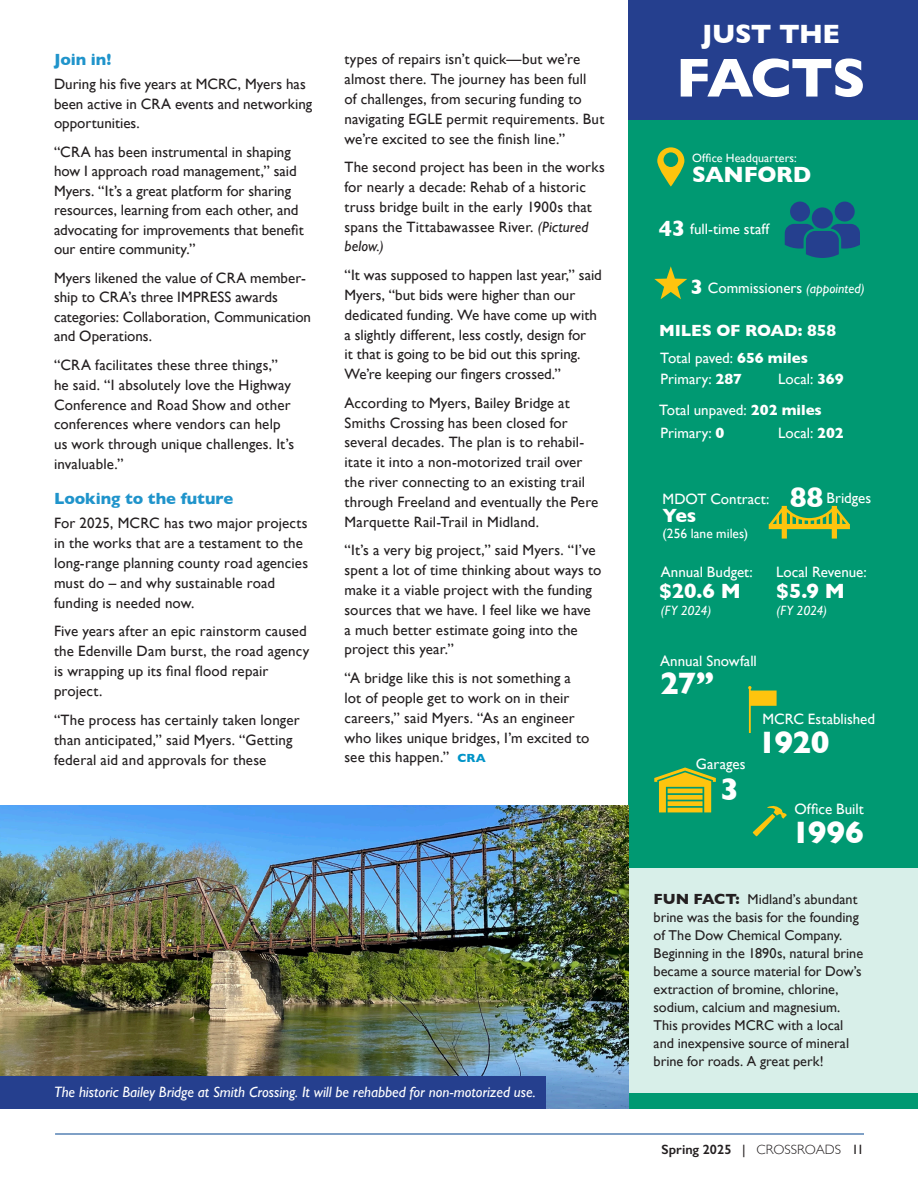
<style>
.page{position:relative;width:918px;height:1188px;background:#fff}
.page>*{position:absolute;margin:0;border:0;box-sizing:border-box;transform-origin:0 0}
.Body{font:700 55.5px "Gill Sans";letter-spacing:-.035em;color:#fff}
.Body-2{font:700 31.65px "Gill Sans";letter-spacing:-.02em;color:#fff}
.Body-3{font:700 28.65px "Gill Sans";color:#fff}
.Body-4{font:700 27px "Gill Sans";letter-spacing:-.015em;color:#fff}
.Body-5{font:700 22.5px "Gill Sans";letter-spacing:-.015em;color:#fff}
.Body-6{font:700 21px "Gill Sans";color:#fff}
.Body-7{font:700 19.5px "Gill Sans";color:#fff}
.Subheads{font:700 16.5px "Gill Sans";letter-spacing:-.005em;color:#2094cb}
.Body-8{font:700 16.5px "Gill Sans";letter-spacing:-.01em;color:#fff}
.Body-9{font:15px/19.8px "Gill Sans";letter-spacing:.005em;color:#231f20}
.Body-10{font:15px "Gill Sans";color:#fff}
.t1{font:italic 15px "Gill Sans";color:#fff}
.Body-11{font:14.25px/18px "Gill Sans";color:#231f20}
.t2{font:600 13.5px "Gill Sans";letter-spacing:.005em;color:#231f20}
.Body-12{font:italic 13.5px "Gill Sans";letter-spacing:-.025em;color:#fff}
.Body-13{font:13.5px "Gill Sans";color:#fff}
.Body-14{font:12px "Gill Sans";letter-spacing:.01em;color:#fff}
.s1{font-style:italic}
.s2{font-weight:700;font-size:12px;color:#0094c8}
.s3{font-style:italic;font-size:13.5px}
.s4{font-weight:700}
.s5{font-weight:700;font-size:15px}
.s6{font-weight:400}
.s7{font-weight:300}
</style>
<div class="page">
<hr style="left:55px;top:1134px;width:809px;height:1px;background:#00438e">
<div style="left:629px;top:0;width:289px;height:1109px;background:#009972"></div>
<div style="left:629px;top:0;width:289px;height:120px;background:#253f8e"></div>
<svg style="left:657px;top:147px;width:27px;height:40px"></svg>
<div style="left:835px;top:202px;width:20px;height:20px;background:#253f8e;border-radius:50%"></div>
<div style="left:790px;top:202px;width:20px;height:20px;background:#253f8e;border-radius:50%"></div>
<div style="left:812px;top:207px;width:21px;height:22px;background:#253f8e;border-radius:50%"></div>
<svg style="left:785px;top:224px;width:75px;height:34px"></svg>
<svg style="left:654px;top:266px;width:33px;height:33px"></svg>
<svg style="left:769px;top:506px;width:81px;height:33px"></svg>
<svg style="left:654px;top:767px;width:62px;height:45px"></svg>
<svg style="left:753px;top:805px;width:34px;height:31px"></svg>
<svg style="left:748px;top:686px;width:29px;height:47px"></svg>
<div style="left:627px;top:868px;width:291px;height:224px;background:#d8efe9"></div>
<img style="left:0;top:806px;width:629px;height:302px">
<div style="left:0;top:1076px;width:545px;height:33px;background:#253f8e"></div>
<p class="Subheads" style="left:54px;top:47px;width:59px">Join in!</p>
<p class="Body-9" style="left:54px;top:74px;width:260px">During his five years at MCRC, Myers has been active in CRA events and networking opportunities.</p>
<p class="Body-9" style="left:54px;top:142px;width:251px">“CRA has been instrumental in shaping how I approach road management,” said Myers. “It’s a great platform for sharing resources, learning from each other, and advocating for improvements that benefit our entire community.”</p>
<p class="Body-9" style="left:54px;top:268px;width:259px">Myers likened the value of CRA member&shy;ship to CRA’s three IMPRESS awards categories: Collaboration, Communication and Operations.</p>
<p class="Body-9" style="left:54px;top:355px;width:242px">“CRA facilitates these three things,” he said. “I absolutely love the Highway Conference and Road Show and other conferences where vendors can help us work through unique challenges. It’s invaluable.”</p>
<p class="Subheads" style="left:54px;top:485px;width:181px">Looking to the future</p>
<p class="Body-9" style="left:54px;top:513px;width:256px">For 2025, MCRC has two major projects in the works that are a testament to the long-range planning county road agencies must do – and why sustainable road funding is needed now.</p>
<p class="Body-9" style="left:54px;top:621px;width:257px">Five years after an epic rainstorm caused the Edenville Dam burst, the road agency is wrapping up its final flood repair project.</p>
<p class="Body-9" style="left:54px;top:709px;width:247px">“The process has certainly taken longer than anticipated,” said Myers. “Getting federal aid and approvals for these</p>
<p class="Body-9" style="left:345px;top:49px;width:261px">types of repairs isn’t quick—but we’re almost there. The journey has been full<br>of challenges, from securing funding to navigating EGLE permit requirements. But we’re excited to see the finish line.”</p>
<p class="Body-9" style="left:345px;top:157px;width:262px">The second project has been in the works for nearly a decade: Rehab of a historic truss bridge built in the early 1900s that spans the Tittabawassee River. <span class="s1">(Pictured below.)</span></p>
<p class="Body-9" style="left:345px;top:265px;width:259px">“It was supposed to happen last year,” said Myers, “but bids were higher than our dedicated funding. We have come up with a slightly different, less costly, design for<br>it that is going to be bid out this spring.<br>We’re keeping our fingers crossed.”</p>
<p class="Body-9" style="left:345px;top:393px;width:255px">According to Myers, Bailey Bridge at Smiths Crossing has been closed for several decades. The plan is to rehabil&shy;itate it into a non-motorized trail over the river connecting to an existing trail through Freeland and eventually the Pere Marquette Rail-Trail in Midland.</p>
<p class="Body-9" style="left:345px;top:540px;width:259px">“It’s a very big project,” said Myers. “I’ve spent a lot of time thinking about ways to make it a viable project with the funding sources that we have. I feel like we have<br>a much better estimate going into the project this year.”</p>
<p class="Body-9" style="left:345px;top:668px;width:247px">“A bridge like this is not something a lot of people get to work on in their careers,” said Myers. “As an engineer who likes unique bridges, I’m excited to see this happen.” <span class="s2">CRA</span></p>
<p class="t1" style="left:54px;top:1083px;width:483px">The historic Bailey Bridge at Smith Crossing. It will be rehabbed for non-motorized use.</p>
<p class="Body-4" style="left:702px;top:12px;width:140px">JUST THE</p>
<p class="Body" style="left:676px;top:34px;width:191px">FACTS</p>
<p class="Body-14" style="left:692px;top:151px;width:106px">Office Headquarters:</p>
<p class="Body-5" style="left:692px;top:156px;width:121px">SANFORD</p>
<p class="Body-5" style="left:659px;top:210px;width:28px">43</p>
<p class="Body-10" style="left:690px;top:220px;width:81px">full-time staff</p>
<p class="Body-6" style="left:691px;top:270px;width:14px">3</p>
<p class="Body-10" style="left:708px;top:279px;width:158px">Commissioners <span class="s3">(appointed)</span></p>
<p class="Body-8" style="left:659px;top:317px;width:179px">MILES OF ROAD: 858</p>
<p class="Body-10" style="left:660px;top:349px;width:149px">Total paved: <span class="s4">656 miles</span></p>
<p class="Body-10" style="left:661px;top:371px;width:83px">Primary: <span class="s4">287</span></p>
<p class="Body-10" style="left:778px;top:371px;width:67px">Local: <span class="s4">369</span></p>
<p class="Body-10" style="left:659px;top:402px;width:164px">Total unpaved: <span class="s4">202 miles</span></p>
<p class="Body-10" style="left:661px;top:424px;width:65px">Primary: <span class="s4">0</span></p>
<p class="Body-10" style="left:778px;top:424px;width:67px">Local: <span class="s4">202</span></p>
<p class="Body-10" style="left:663px;top:490px;width:108px">MDOT Contract:</p>
<p class="Body-3" style="left:790px;top:475px;width:35px">88</p>
<p class="Body-10" style="left:827px;top:489px;width:46px">Bridges</p>
<p class="Body-7" style="left:663px;top:500px;width:35px">Yes</p>
<p class="Body-13" style="left:663px;top:525px;width:87px">(256 lane miles)</p>
<p class="Body-10" style="left:661px;top:563px;width:93px">Annual Budget:</p>
<p class="Body-6" style="left:659px;top:575px;width:83px">$20.6 M</p>
<p class="Body-12" style="left:661px;top:603px;width:52px">(FY 2024)</p>
<p class="Body-10" style="left:660px;top:652px;width:98px">Annual Snowfall</p>
<p class="Body-2" style="left:660px;top:658px;width:56px">27”</p>
<p class="Body-10" style="left:776px;top:563px;width:92px">Local Revenue:</p>
<p class="Body-6" style="left:776px;top:575px;width:70px">$5.9 M</p>
<p class="Body-12" style="left:777px;top:603px;width:52px">(FY 2024)</p>
<p class="Body-10" style="left:762px;top:710px;width:114px">MCRC Established</p>
<p class="Body-10" style="left:696px;top:755px;width:51px">Garages</p>
<p class="Body-2" style="left:720px;top:764px;width:20px">3</p>
<p class="Body-2" style="left:758px;top:717px;width:73px">1920</p>
<p class="Body-10" style="left:794px;top:800px;width:71px">Office Built</p>
<p class="Body-2" style="left:791px;top:807px;width:74px">1996</p>
<p class="Body-11" style="left:654px;top:890px;width:211px"><span class="s5">FUN FACT:</span> Midland’s abundant brine was the basis for the founding of The Dow Chemical Company.<br>Beginning in the 1890s, natural brine became a source material for Dow’s extraction of bromine, chlorine, sodium, calcium and magnesium.<br>This provides MCRC with a local and inexpensive source of mineral brine for roads. A great perk!</p>
<p class="t2" style="left:661px;top:1142px;width:204px">Spring 2025 <span class="s6">|</span> <span class="s7">CROSSROADS</span> <span class="s6">11</span></p>
</div>
